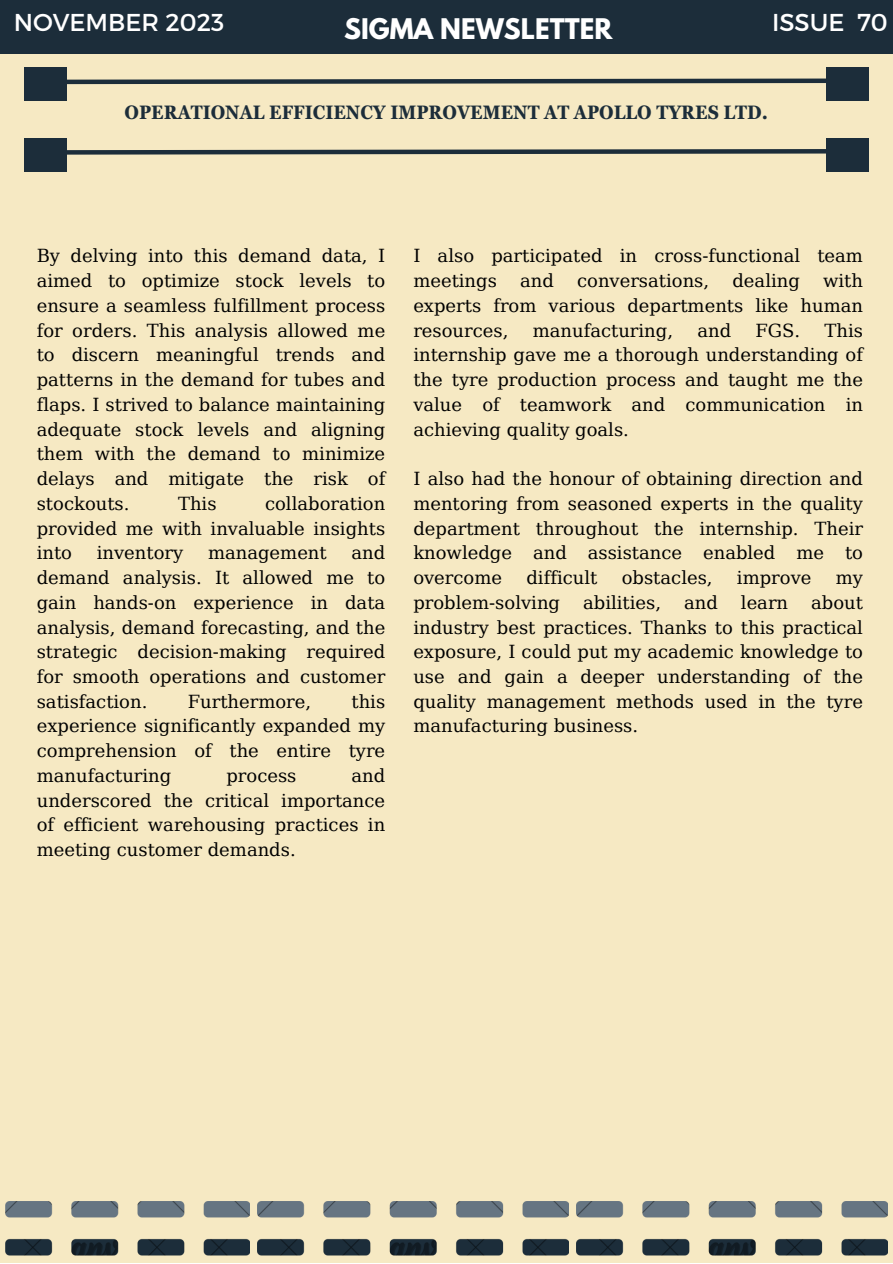
<style>
.page{position:relative;width:893px;height:1264px;background:#fff}
.page>*{position:absolute;margin:0;border:0;box-sizing:border-box;transform-origin:0 0}
.t1{font:700 25.2px "League Spartan";color:#fff}
.t2{font:24.45px "Montserrat";color:#fff}
.t3{font:700 condensed 19.5px "Georgia Pro";color:#1c2d3a}
.t4{font:18px/24.8px "DejaVu Serif";color:#000;text-align:justify}
</style>
<div class="page">
<div style="left:0;top:0;width:892px;height:1262px;background:#f6e9c3"></div>
<svg style="left:66px;top:147px;width:760px;height:10px"></svg>
<div style="left:826px;top:138px;width:42px;height:34px;background:#1c2d3a"></div>
<div style="left:24px;top:138px;width:42px;height:34px;background:#1c2d3a"></div>
<svg style="left:66px;top:76px;width:760px;height:10px"></svg>
<div style="left:826px;top:67px;width:42px;height:34px;background:#1c2d3a"></div>
<div style="left:24px;top:67px;width:42px;height:34px;background:#1c2d3a"></div>
<img style="left:5px;top:1201px;width:244px;height:55px">
<img style="left:258px;top:1201px;width:310px;height:55px">
<img style="left:576px;top:1201px;width:311px;height:55px">
<div style="left:0;top:0;width:892px;height:54px;background:#1c2d3a"></div>
<p class="t2" style="left:14px;top:7px;width:212px">NOVEMBER 2023</p>
<p class="t1" style="left:344px;top:16px;width:270px">SIGMA NEWSLETTER</p>
<p class="t2" style="left:772px;top:7px;width:117px">ISSUE 70</p>
<p class="t3" style="left:125px;top:101px;width:645px">OPERATIONAL EFFICIENCY IMPROVEMENT AT APOLLO TYRES LTD.</p>
<p class="t4" style="left:37px;top:244px;width:350px">By delving into this demand data, I aimed to optimize stock levels to ensure a seamless fulfillment process for orders. This analysis allowed me to discern meaningful trends and patterns in the demand for tubes and flaps. I strived to balance maintaining adequate stock levels and aligning them with the demand to minimize delays and mitigate the risk of stockouts.</p>
<p class="t4" style="left:37px;top:491px;width:350px;text-indent:228px">collaboration provided me with invaluable insights into</p>
<p class="t4" style="left:178px;top:491px;width:40px">This</p>
<p class="t4" style="left:37px;top:540px;width:350px;text-indent:315px">and demand analysis. It allowed me to gain hands-on experience in data analysis, demand forecasting, and the strategic decision-making required for smooth operations and customer satisfaction.</p>
<p class="t4" style="left:97px;top:540px;width:88px">inventory</p>
<p class="t4" style="left:208px;top:540px;width:120px">management</p>
<p class="t4" style="left:37px;top:689px;width:350px;text-indent:315px">this experience significantly expanded my comprehension of the entire tyre manufacturing</p>
<p class="t4" style="left:188px;top:689px;width:125px">Furthermore,</p>
<p class="t4" style="left:37px;top:763px;width:350px;text-indent:315px">and underscored the critical importance of efficient warehousing practices in meeting customer demands.</p>
<p class="t4" style="left:226px;top:763px;width:72px">process</p>
<p class="t4" style="left:413px;top:244px;width:451px">I also participated in cross-functional team meetings</p>
<p class="t4" style="left:413px;top:268px;width:451px;text-indent:410px">with experts from various departments like human resources,</p>
<p class="t4" style="left:520px;top:268px;width:35px">and</p>
<p class="t4" style="left:577px;top:268px;width:134px">conversations,</p>
<p class="t4" style="left:732px;top:268px;width:69px">dealing</p>
<p class="t4" style="left:413px;top:318px;width:451px;text-indent:411px">This internship gave me a thorough understanding of the tyre production process and taught me the value of teamwork and communication in achieving quality goals.</p>
<p class="t4" style="left:413px;top:466px;width:451px">I also had the honour of obtaining direction and mentoring from seasoned experts in the quality department throughout the internship. Their knowledge and assistance enabled me to overcome</p>
<p class="t4" style="left:532px;top:318px;width:142px">manufacturing,</p>
<p class="t4" style="left:697px;top:318px;width:35px">and</p>
<p class="t4" style="left:755px;top:318px;width:46px">FGS.</p>
<p class="t4" style="left:526px;top:565px;width:72px">difficult</p>
<p class="t4" style="left:621px;top:565px;width:92px">obstacles,</p>
<p class="t4" style="left:737px;top:565px;width:76px">improve</p>
<p class="t4" style="left:835px;top:565px;width:29px">my</p>
<p class="t4" style="left:413px;top:590px;width:148px">problem-solving</p>
<p class="t4" style="left:583px;top:590px;width:79px">abilities,</p>
<p class="t4" style="left:684px;top:590px;width:35px">and</p>
<p class="t4" style="left:740px;top:590px;width:49px">learn</p>
<p class="t4" style="left:413px;top:590px;width:451px;text-indent:398px">about industry best practices. Thanks to this practical exposure, I could put my academic knowledge to use and gain a deeper understanding of the quality management methods used in the tyre manufacturing business.</p>
</div>
